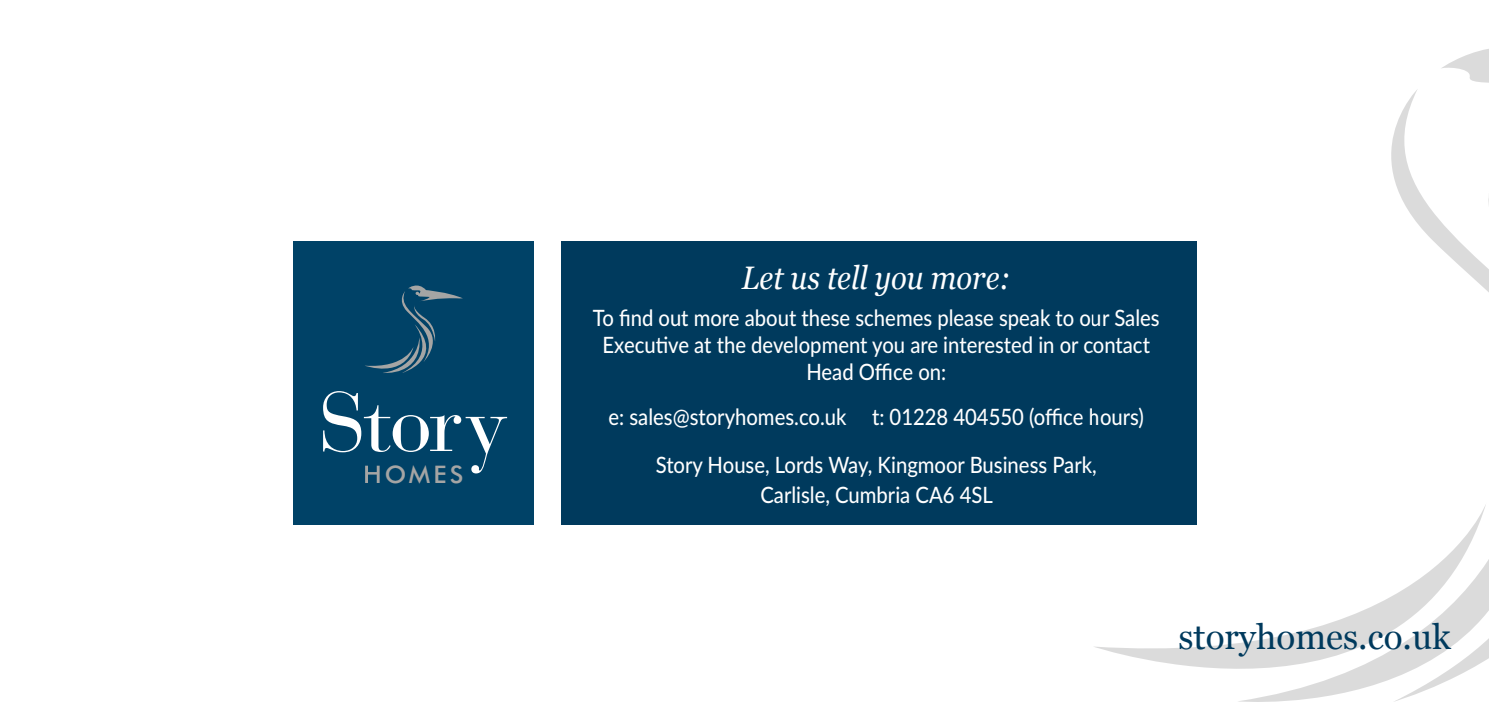
<style>
.page{position:relative;width:1489px;height:702px;background:#fff}
.page>*{position:absolute;margin:0;border:0;box-sizing:border-box;transform-origin:0 0}
.t1{font:83.25px "Bauer Bodoni LT";color:#fff}
.t2{font:35px "Georgia";color:#003a5d}
.t3{font:italic 32.5px "Georgia";color:#fff;scale:.9 1}
.t4{font:500 24.25px "Futura BT";color:#a5a5a4}
.t5{font:500 22.5px/27px "Lato";color:#fff;text-align:center;scale:.9 1}
</style>
<div class="page">
<div style="left:561px;top:241px;width:635px;height:283px;background:#003a5d"></div>
<div style="left:293px;top:241px;width:240px;height:283px;background:#004267"></div>
<svg style="left:323px;top:391px;width:38px;height:61px"></svg>
<svg style="left:365px;top:465px;width:14px;height:18px"></svg>
<svg style="left:365px;top:285px;width:98px;height:88px"></svg>
<svg style="left:1092px;top:502px;width:144px;height:167px"></svg>
<svg style="left:1236px;top:616px;width:156px;height:86px"></svg>
<svg style="left:1392px;top:619px;width:96px;height:83px"></svg>
<svg style="left:1348px;top:90px;width:140px;height:529px"></svg>
<svg style="left:1439px;top:49px;width:49px;height:94px"></svg>
<h1 class="t1" style="left:363px;top:372px;width:146px">tory</h1>
<p class="t4" style="left:384px;top:459px;width:80px">OMES</p>
<h3 class="t3" style="left:742px;top:257px;width:300px">Let us tell you more:</h3>
<p class="t5" style="left:593px;top:303px;width:631px">To find out more about these schemes please speak to our Sales<br>Executive at the development you are interested in or contact<br>Head Office on:</p>
<p class="t5" style="left:608px;top:392px;width:596px;line-height:47.5px">e: sales@storyhomes.co.uk t: 01228 404550 (office hours)<br>Story House, Lords Way, Kingmoor Business Park,</p>
<p class="t5" style="left:760px;top:480px;width:260px">Carlisle, Cumbria CA6 4SL</p>
<h2 class="t2" style="left:1178px;top:616px;width:274px">storyhomes.co.uk</h2>
</div>
